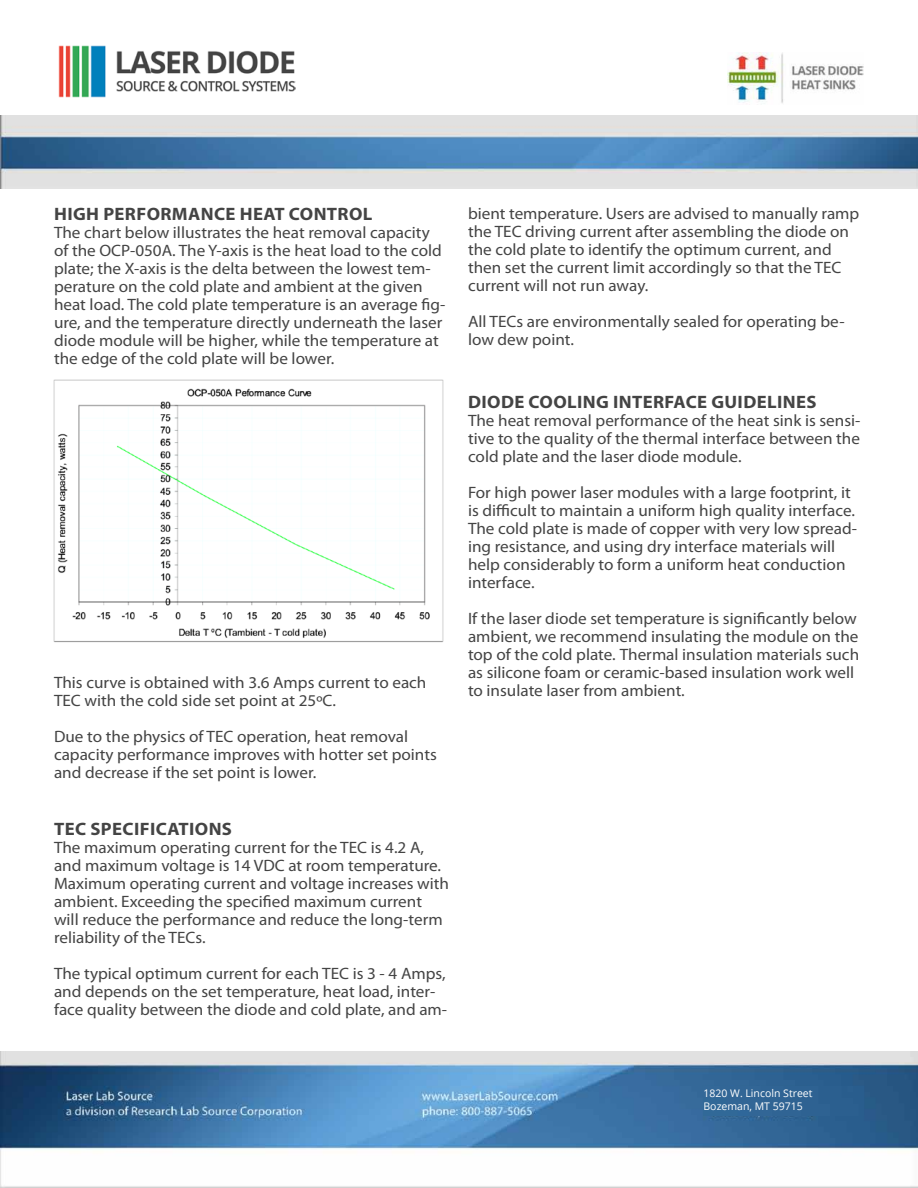
<style>
.page{position:relative;width:918px;height:1188px;background:#fff}
.page>*{position:absolute;margin:0;border:0;box-sizing:border-box;transform-origin:0 0}
.t1{font:700 18px "Myriad Pro";letter-spacing:.02em;color:#444;scale:1.04 1}
.t2{font:16.5px/18px "Myriad Pro";color:#444;scale:1.04 1}
.t3{font:10.5px/12.6px "Open Sans";color:#fff}
</style>
<div class="page">
<img style="left:0;top:1052px;width:918px;height:135px">
<img style="left:58px;top:46px;width:237px;height:51px">
<img style="left:728px;top:53px;width:136px;height:50px">
<img style="left:0;top:116px;width:918px;height:73px">
<div style="left:703px;top:1087px;width:160px;height:28px;background:#306494"></div>
<img style="left:53px;top:379px;width:391px;height:264px">
<p class="t1" style="left:54px;top:204px;width:307px">HIGH PERFORMANCE HEAT CONTROL</p>
<p class="t2" style="left:54px;top:223px;width:378px">The chart below illustrates the heat removal capacity of the OCP-050A. The Y-axis is the heat load to the cold plate; the X-axis is the delta between the lowest tem&shy;perature on the cold plate and ambient at the given heat load. The cold plate temperature is an average fig&shy;ure, and the temperature directly underneath the laser diode module will be higher, while the temperature at the edge of the cold plate will be lower.</p>
<p class="t2" style="left:54px;top:673px;width:360px">This curve is obtained with 3.6 Amps current to each<br>TEC with the cold side set point at 25ºC.</p>
<p class="t2" style="left:54px;top:727px;width:370px">Due to the physics of TEC operation, heat removal capacity performance improves with hotter set points and decrease if the set point is lower.</p>
<p class="t1" style="left:54px;top:819px;width:173px">TEC SPECIFICATIONS</p>
<p class="t2" style="left:54px;top:838px;width:381px">The maximum operating current for the TEC is 4.2 A, and maximum voltage is 14 VDC at room temperature.<br>Maximum operating current and voltage increases with ambient. Exceeding the specified maximum current will reduce the performance and reduce the long-term reliability of the TECs.</p>
<p class="t2" style="left:54px;top:964px;width:380px">The typical optimum current for each TEC is 3 - 4 Amps, and depends on the set temperature, heat load, inter&shy;face quality between the diode and cold plate, and am-</p>
<p class="t2" style="left:468px;top:204px;width:378px">bient temperature. Users are advised to manually ramp the TEC driving current after assembling the diode on the cold plate to identify the optimum current, and then set the current limit accordingly so that the TEC current will not run away.</p>
<p class="t2" style="left:468px;top:312px;width:364px">All TECs are environmentally sealed for operating be&shy;low dew point.</p>
<p class="t1" style="left:468px;top:391px;width:336px">DIODE COOLING INTERFACE GUIDELINES</p>
<p class="t2" style="left:468px;top:411px;width:379px;text-align:justify">The heat removal performance of the heat sink is sensi&shy;tive to the quality of the thermal interface between the cold plate and the laser diode module.</p>
<p class="t2" style="left:468px;top:483px;width:376px">For high power laser modules with a large footprint, it is difficult to maintain a uniform high quality interface.<br>The cold plate is made of copper with very low spread&shy;ing resistance, and using dry interface materials will help considerably to form a uniform heat conduction interface.</p>
<p class="t2" style="left:468px;top:609px;width:378px">If the laser diode set temperature is significantly below ambient, we recommend insulating the module on the top of the cold plate. Thermal insulation materials such as silicone foam or ceramic-based insulation work well to insulate laser from ambient.</p>
<p class="t3" style="left:704px;top:1087px;width:110px">1820 W. Lincoln Street<br>Bozeman, MT 59715</p>
</div>
